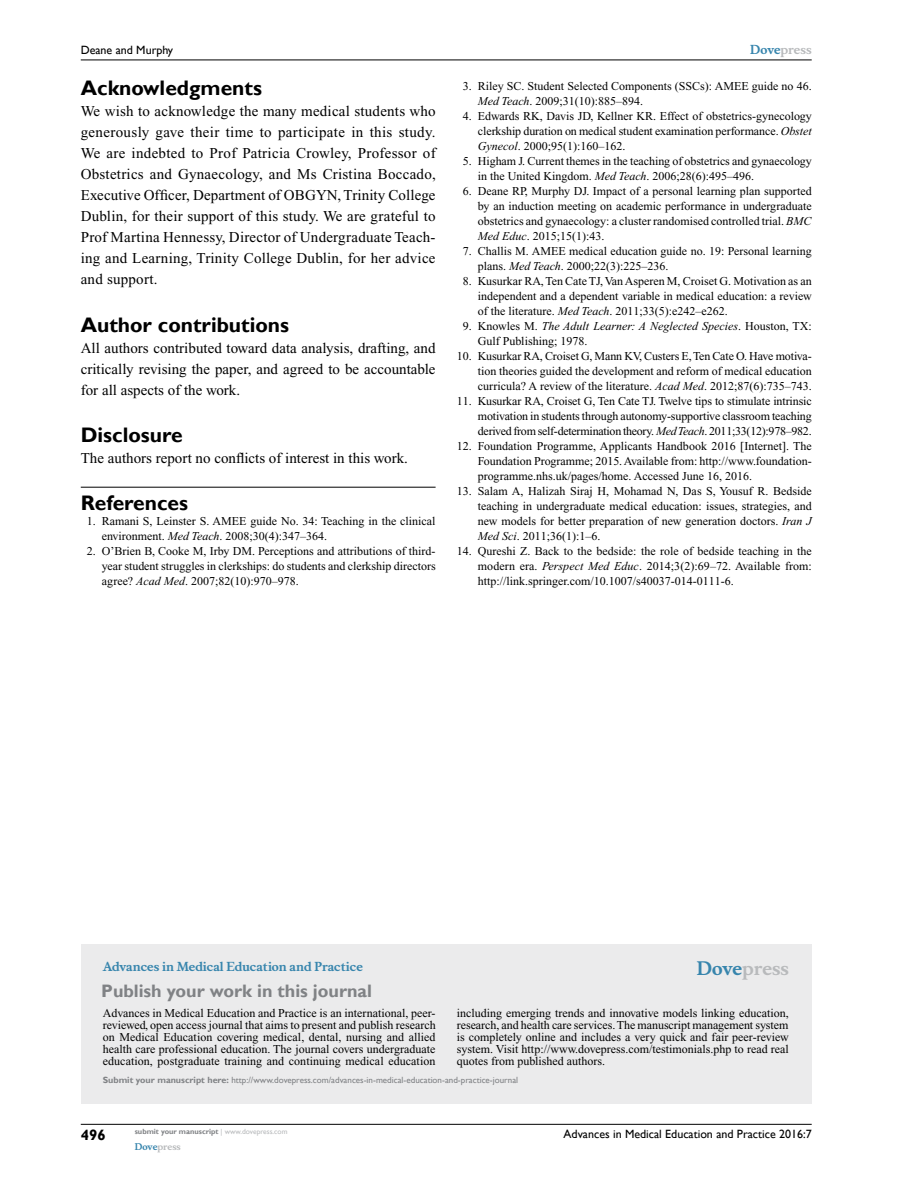
<style>
.page{position:relative;width:918px;height:1188px;background:#fff}
.page>*{position:absolute;margin:0;border:0;box-sizing:border-box;transform-origin:0 0}
.t1{font:700 21px "Gill Sans";color:#000}
.t2{font:700 18px "Gill Sans";color:#808285}
.t3{font:700 18px "Musee";color:#b8babc}
.t4{font:15px/21px "Times New Roman";color:#000;text-align:justify}
.t5{font:700 15px "Gill Sans";color:#000}
.t6{font:12px/15px "Times New Roman";color:#000;text-align:justify}
.t7{font:12px "Gill Sans";color:#000}
.t8{font:700 12px "Musee";color:#3785ad}
.t9{font:700 12px "Musee";color:#b8babc}
.t10{font:9px "Gill Sans";color:#808285}
.t11{font:700 9px "Musee";color:#b8babc}
.t12{font:700 7.5px "Gill Sans";color:#808285}
.s1{font-style:italic}
.s2{color:#3785ad}
.s3{font-weight:700}
.s4{font-weight:400;color:#b8babc}
</style>
<div class="page">
<div style="left:81px;top:944px;width:731px;height:159px;background:#ebebec"></div>
<hr style="left:81px;top:1124px;width:731px;height:1px;background:#000">
<hr style="left:81px;top:60px;width:731px;height:1px;background:#000">
<hr style="left:81px;top:487px;width:355px;height:1px;background:#000">
<p class="t7" style="left:81px;top:43px;width:94px">Deane and Murphy</p>
<h1 class="t1" style="left:81px;top:76px;width:183px">Acknowledgments</h1>
<p class="t4" style="left:81px;top:101px;width:357px">We wish to acknowledge the many medical students who generously gave their time to participate in this study.<br>We are indebted to Prof Patricia Crowley, Professor of Obstetrics and Gynaecology, and Ms Cristina Boccado, Executive Officer, Department of OBGYN, Trinity College Dublin, for their support of this study. We are grateful to Prof Martina Hennessy, Director of Undergraduate Teach&shy;ing and Learning, Trinity College Dublin, for her advice and support.</p>
<h1 class="t1" style="left:81px;top:312px;width:210px">Author contributions</h1>
<p class="t4" style="left:81px;top:337px;width:356px">All authors contributed toward data analysis, drafting, and critically revising the paper, and agreed to be accountable for all aspects of the work.</p>
<h1 class="t1" style="left:81px;top:422px;width:103px">Disclosure</h1>
<p class="t4" style="left:81px;top:447px;width:329px">The authors report no conflicts of interest in this work.</p>
<h1 class="t1" style="left:81px;top:490px;width:109px">References</h1>
<p class="t6" style="left:102px;top:514px;width:335px;text-indent:-15px">1. Ramani S, Leinster S. AMEE guide No. 34: Teaching in the clinical environment. <span class="s1">Med Teach</span>. 2008;30(4):347–364.</p>
<p class="t6" style="left:102px;top:544px;width:335px;text-indent:-15px">2. O’Brien B, Cooke M, Irby DM. Perceptions and attributions of third&shy;year student struggles in clerkships: do students and clerkship directors agree? <span class="s1">Acad Med</span>. 2007;82(10):970–978.</p>
<p class="t9" style="left:750px;top:43px;width:63px"><span class="s2">Dove</span>press</p>
<p class="t6" style="left:478px;top:79px;width:335px;text-indent:-15px">3. Riley SC. Student Selected Components (SSCs): AMEE guide no 46.<br><span class="s1">Med Teach</span>. 2009;31(10):885–894.</p>
<p class="t6" style="left:478px;top:109px;width:335px;text-indent:-15px">4. Edwards RK, Davis JD, Kellner KR. Effect of obstetrics-gynecology clerkship duration on medical student examination performance. <span class="s1">Obstet Gynecol</span>. 2000;95(1):160–162.</p>
<p class="t6" style="left:478px;top:154px;width:335px;text-indent:-15px">5. Higham J. Current themes in the teaching of obstetrics and gynaecology in the United Kingdom. <span class="s1">Med Teach</span>. 2006;28(6):495–496.</p>
<p class="t6" style="left:478px;top:184px;width:335px;text-indent:-15px">6. Deane RP, Murphy DJ. Impact of a personal learning plan supported by an induction meeting on academic performance in undergraduate obstetrics and gynaecology: a cluster randomised controlled trial. <span class="s1">BMC Med Educ</span>. 2015;15(1):43.</p>
<p class="t6" style="left:478px;top:244px;width:335px;text-indent:-15px">7. Challis M. AMEE medical education guide no. 19: Personal learning plans. <span class="s1">Med Teach</span>. 2000;22(3):225–236.</p>
<p class="t6" style="left:478px;top:274px;width:335px;text-indent:-15px">8. Kusurkar RA, Ten Cate TJ, Van Asperen M, Croiset G. Motivation as an independent and a dependent variable in medical education: a review of the literature. <span class="s1">Med Teach</span>. 2011;33(5):e242–e262.</p>
<p class="t6" style="left:478px;top:319px;width:335px;text-indent:-15px">9. Knowles M. <span class="s1">The Adult Learner: A Neglected Species</span>. Houston, TX:<br>Gulf Publishing; 1978.</p>
<p class="t6" style="left:478px;top:349px;width:335px;text-indent:-21px">10. Kusurkar RA, Croiset G, Mann KV, Custers E, Ten Cate O. Have motiva&shy;tion theories guided the development and reform of medical education curricula? A review of the literature. <span class="s1">Acad Med</span>. 2012;87(6):735–743.</p>
<p class="t6" style="left:478px;top:394px;width:335px;text-indent:-21px">11. Kusurkar RA, Croiset G, Ten Cate TJ. Twelve tips to stimulate intrinsic motivation in students through autonomy-supportive classroom teaching derived from self-determination theory. <span class="s1">Med Teach</span>. 2011;33(12):978–982.</p>
<p class="t6" style="left:478px;top:439px;width:335px;text-indent:-21px">12. Foundation Programme, Applicants Handbook 2016 [Internet]. The Foundation Programme; 2015. Available from: http://www.foundation&shy;programme.nhs.uk/pages/home. Accessed June 16, 2016.</p>
<p class="t6" style="left:478px;top:484px;width:335px;text-indent:-21px">13. Salam A, Halizah Siraj H, Mohamad N, Das S, Yousuf R. Bedside teaching in undergraduate medical education: issues, strategies, and new models for better preparation of new generation doctors. <span class="s1">Iran J Med Sci</span>. 2011;36(1):1–6.</p>
<p class="t6" style="left:478px;top:544px;width:336px;text-indent:-21px">14. Qureshi Z. Back to the bedside: the role of bedside teaching in the modern era. <span class="s1">Perspect Med Educ</span>. 2014;3(2):69–72. Available from: http://link.springer.com/10.1007/s40037-014-0111-6.</p>
<p class="t8" style="left:103px;top:959px;width:262px">Advances in Medical Education and Practice</p>
<h2 class="t2" style="left:101px;top:980px;width:272px">Publish your work in this journal</h2>
<h2 class="t3" style="left:697px;top:958px;width:94px"><span class="s2">Dove</span>press</h2>
<p class="t6" style="left:103px;top:1007px;width:334px;line-height:12px">Advances in Medical Education and Practice is an international, peer&shy;reviewed, open access journal that aims to present and publish research on Medical Education covering medical, dental, nursing and allied health care professional education. The journal covers undergraduate education, postgraduate training and continuing medical education</p>
<p class="t6" style="left:457px;top:1007px;width:333px;line-height:12px">including emerging trends and innovative models linking education, research, and health care services. The manuscript management system is completely online and includes a very quick and fair peer-review system. Visit http://www.dovepress.com/testimonials.php to read real quotes from published authors.</p>
<p class="t10" style="left:103px;top:1075px;width:417px"><span class="s3">Submit your manuscript here:</span> http://www.dovepress.com/advances-in-medical-education-and-practice-journal</p>
<p class="t5" style="left:81px;top:1126px;width:26px">496</p>
<p class="t12" style="left:135px;top:1127px;width:154px">submit your manuscript <span class="s4">| www.dovepress.com</span></p>
<p class="t11" style="left:135px;top:1141px;width:48px"><span class="s2">Dove</span>press</p>
<p class="t7" style="left:564px;top:1127px;width:250px">Advances in Medical Education and Practice 2016:7</p>
</div>
